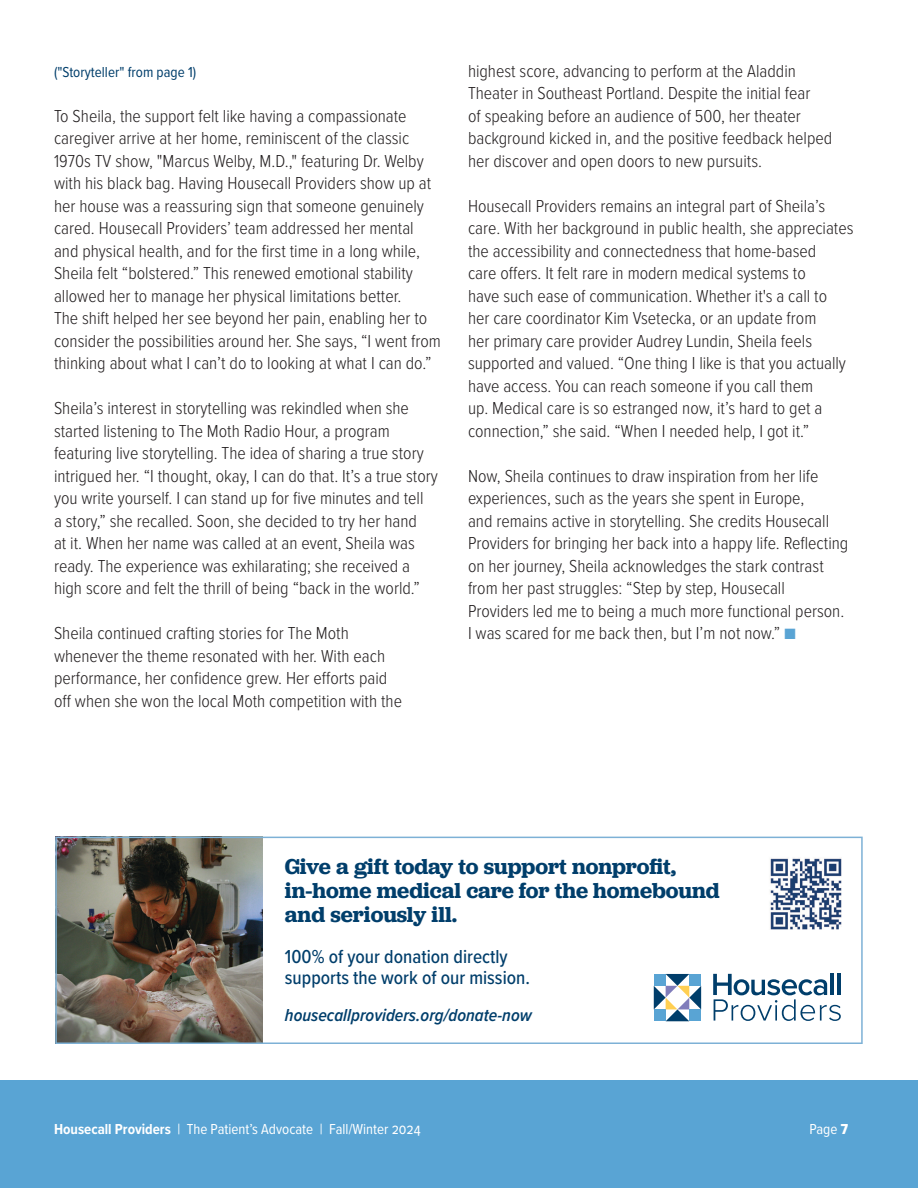
<style>
.page{position:relative;width:918px;height:1188px;background:#fff}
.page>*{position:absolute;margin:0;border:0;box-sizing:border-box;transform-origin:0 0}
.t1{font:600 22.5px/24px "Jubilat";color:#003e6b}
.t2{font:500 19.5px/21px "Proxima Nova Cond";color:#003e6b}
.t3{font:300 18px/22.5px "Proxima Nova Cond";color:#231f20}
.t4{font:italic 600 18px "Proxima Nova Cond";color:#003e6b}
.t5{font:15px "Proxima Nova Cond";color:#fff}
.t6{font:15px "Proxima Nova Cond";color:#003e6b}
.s1{font-family:"Proxima Nova";color:#59a4d4}
.s2{font-weight:700}
.s3{font-family:"Proxima Nova Cond Extrabld"}
</style>
<div class="page">
<div style="left:0;top:1080px;width:918px;height:108px;background:#59a4d4"></div>
<svg style="left:55px;top:837px;width:808px;height:207px"></svg>
<img style="left:767px;top:855px;width:78px;height:78px">
<svg style="left:654px;top:974px;width:47px;height:47px"></svg>
<div style="left:689px;top:1009px;width:12px;height:12px;background:#59a4d4"></div>
<svg style="left:713px;top:974px;width:128px;height:47px"></svg>
<p class="t6" style="left:54px;top:60px;width:144px">("Storyteller" from page 1)</p>
<p class="t3" style="left:54px;top:103px;width:388px">To Sheila, the support felt like having a compassionate caregiver arrive at her home, reminiscent of the classic 1970s TV show, "Marcus Welby, M.D.," featuring Dr. Welby with his black bag. Having Housecall Providers show up at her house was a reassuring sign that someone genuinely cared. Housecall Providers’ team addressed her mental and physical health, and for the first time in a long while, Sheila felt “bolstered.” This renewed emotional stability allowed her to manage her physical limitations better.<br>The shift helped her see beyond her pain, enabling her to consider the possibilities around her. She says, “I went from thinking about what I can’t do to looking at what I can do.”</p>
<p class="t3" style="left:54px;top:396px;width:385px">Sheila’s interest in storytelling was rekindled when she started listening to The Moth Radio Hour, a program featuring live storytelling. The idea of sharing a true story intrigued her. “I thought, okay, I can do that. It’s a true story you write yourself. I can stand up for five minutes and tell<br>a story,” she recalled. Soon, she decided to try her hand<br>at it. When her name was called at an event, Sheila was ready. The experience was exhilarating; she received a high score and felt the thrill of being “back in the world.”</p>
<p class="t3" style="left:54px;top:621px;width:350px">Sheila continued crafting stories for The Moth whenever the theme resonated with her. With each performance, her confidence grew. Her efforts paid off when she won the local Moth competition with the</p>
<p class="t3" style="left:468px;top:58px;width:366px">highest score, advancing to perform at the Aladdin Theater in Southeast Portland. Despite the initial fear<br>of speaking before an audience of 500, her theater background kicked in, and the positive feedback helped her discover and open doors to new pursuits.</p>
<p class="t3" style="left:468px;top:193px;width:387px">Housecall Providers remains an integral part of Sheila’s care. With her background in public health, she appreciates the accessibility and connectedness that home-based<br>care offers. It felt rare in modern medical systems to<br>have such ease of communication. Whether it's a call to<br>her care coordinator Kim Vsetecka, or an update from<br>her primary care provider Audrey Lundin, Sheila feels supported and valued. “One thing I like is that you actually have access. You can reach someone if you call them<br>up. Medical care is so estranged now, it’s hard to get a connection,” she said. “When I needed help, I got it.”</p>
<p class="t3" style="left:468px;top:463px;width:382px">Now, Sheila continues to draw inspiration from her life experiences, such as the years she spent in Europe,<br>and remains active in storytelling. She credits Housecall Providers for bringing her back into a happy life. Reflecting on her journey, Sheila acknowledges the stark contrast from her past struggles: “Step by step, Housecall Providers led me to being a much more functional person.<br>I was scared for me back then, but I’m not now.” <span class="s1">■</span></p>
<p class="t1" style="left:285px;top:854px;width:436px">Give a gift today to support nonprofit, in-home medical care for the homebound and seriously ill.</p>
<p class="t2" style="left:285px;top:945px;width:247px">100% of your donation directly supports the work of our mission.</p>
<p class="t4" style="left:285px;top:1002px;width:248px">housecallproviders.org/donate-now</p>
<p class="t5" style="left:54px;top:1118px;width:368px"><span class="s2">Housecall Providers</span> | The Patient’s Advocate | Fall/Winter 2024</p>
<p class="t5" style="left:810px;top:1118px;width:40px">Page <span class="s3">7</span></p>
</div>
